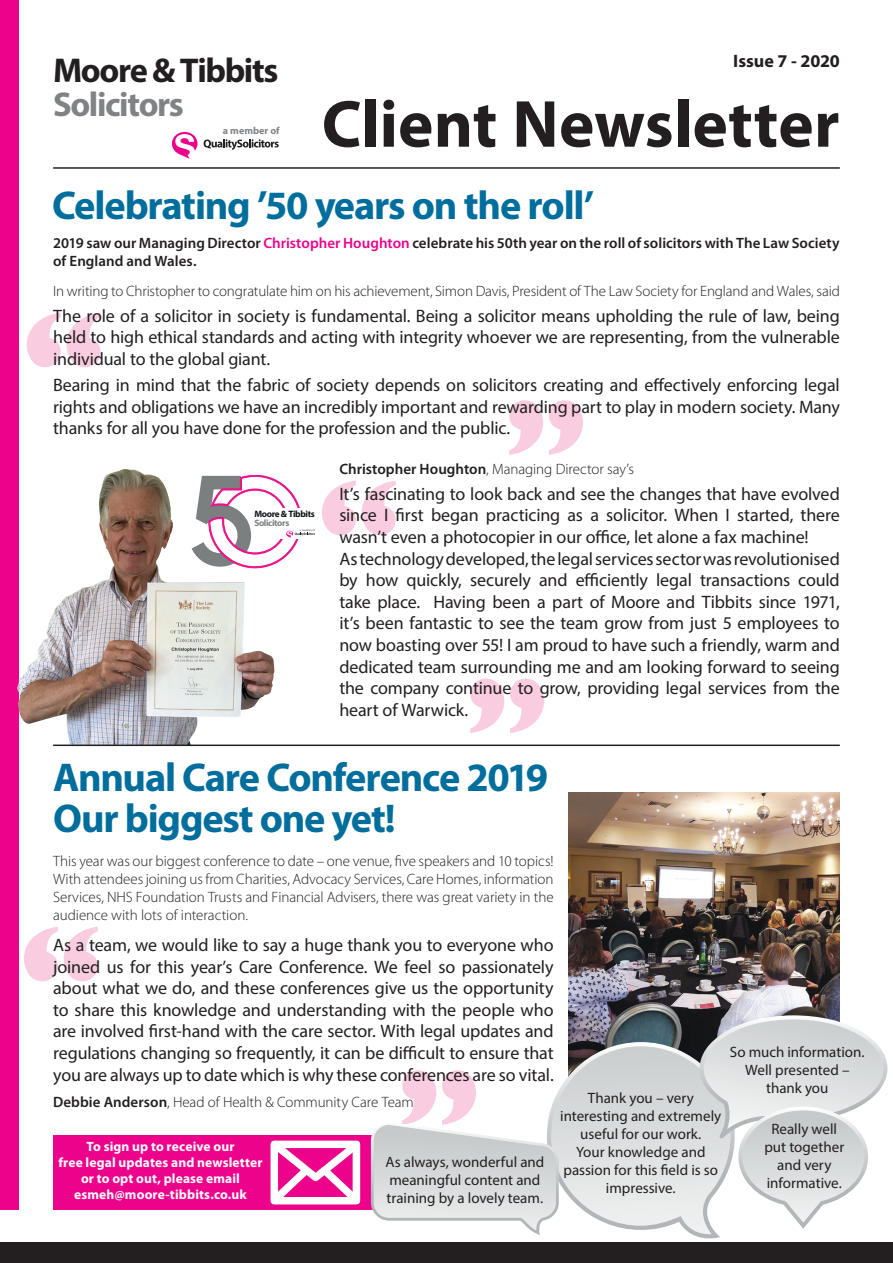
<style>
.page{position:relative;width:893px;height:1263px;background:#fff}
.page>*{position:absolute;margin:0;border:0;box-sizing:border-box;transform-origin:0 0}
.t1{font:700 147.9px "Gill Sans";color:#f9ccdf}
.t2{font:700 67.2px "Myriad Pro";color:#231f20}
.t3{font:700 40.35px/40.3px "Myriad Pro";letter-spacing:-.03em;color:#006e9d}
.t4{font:700 34.5px "Myriad Pro";letter-spacing:-.04em;color:#231f20}
.t5{font:700 34.5px "Myriad Pro";letter-spacing:-.04em;color:#808285}
.t6{font:18px/21.6px "Myriad Pro";letter-spacing:-.01em;color:#231f20;text-align:justify}
.t7{font:700 18px "Myriad Pro";letter-spacing:-.005em;color:#231f20}
.t8{font:300 15px/18px "Myriad Pro";letter-spacing:-.005em;color:#231f20;text-align:justify}
.t9{font:15px/18px "Myriad Pro";color:#231f20;text-align:center}
.t10{font:600 15px/18px "Myriad Pro";color:#231f20}
.t11{font:700 13.5px/16.2px "Myriad Pro";letter-spacing:.01em;color:#fff;text-align:center}
.t12{font:700 10.2px "Myriad Pro";color:#808285}
.t13{font:700 9.3px "Myriad Pro";letter-spacing:-.04em;color:#101315}
.t14{font:700 9.3px "Myriad Pro";letter-spacing:-.04em;color:#7c7f80}
.t15{font:700 2.7px "Myriad Pro";color:#7c7f80}
.s1{color:#ed028c}
.s2{font-weight:600}
</style>
<div class="page">
<div style="left:0;top:0;width:18px;height:1210px;background:#ed028c"></div>
<div style="left:0;top:1242px;width:893px;height:21px;background:#231f20"></div>
<svg style="left:172px;top:132px;width:25px;height:27px"></svg>
<svg style="left:204px;top:139px;width:75px;height:11px"></svg>
<hr style="left:53px;top:167px;width:787px;height:2px;background:#231f20">
<div style="left:53px;top:1135px;width:331px;height:75px;background:#ed028c"></div>
<svg style="left:271px;top:1140px;width:89px;height:64px"></svg>
<img style="left:17px;top:469px;width:258px;height:276px">
<svg style="left:192px;top:475px;width:123px;height:93px"></svg>
<hr style="left:53px;top:744px;width:787px;height:2px;background:#231f20">
<img style="left:568px;top:792px;width:272px;height:223px">
<svg style="left:371px;top:1015px;width:516px;height:224px"></svg>
<h3 class="t4" style="left:53px;top:48px;width:227px">Moore &amp; Tibbits</h3>
<h3 class="t5" style="left:53px;top:81px;width:132px">Solicitors</h3>
<p class="t12" style="left:223px;top:124px;width:58px">a member of</p>
<p class="t7" style="left:733px;top:51px;width:108px">Issue 7 - 2020</p>
<h2 class="t2" style="left:322px;top:86px;width:519px">Client Newsletter</h2>
<h3 class="t3" style="left:52px;top:186px;width:544px">Celebrating ’50 years on the roll’</h3>
<p class="t10" style="left:53px;top:233px;width:788px">2019 saw our Managing Director <span class="s1">Christopher Houghton</span> celebrate his 50th year on the roll of solicitors with The Law Society of England and Wales.</p>
<p class="t8" style="left:53px;top:282px;width:788px">In writing to Christopher to congratulate him on his achievement, Simon Davis, President of The Law Society for England and Wales, said</p>
<p class="t6" style="left:53px;top:305px;width:788px">The role of a solicitor in society is fundamental. Being a solicitor means upholding the rule of law, being held to high ethical standards and acting with integrity whoever we are representing, from the vulnerable individual to the global giant.</p>
<p class="t6" style="left:53px;top:374px;width:788px">Bearing in mind that the fabric of society depends on solicitors creating and effectively enforcing legal rights and obligations we have an incredibly important and rewarding part to play in modern society. Many thanks for all you have done for the profession and the public.</p>
<h1 class="t1" style="left:21px;top:247px;width:85px">“</h1>
<h1 class="t1" style="left:505px;top:334px;width:85px">”</h1>
<p class="t8" style="left:339px;top:460px;width:296px"><span class="s2">Christopher Houghton</span>, Managing Director say’s</p>
<p class="t6" style="left:339px;top:483px;width:502px;text-align:left">It’s fascinating to look back and see the changes that have evolved since I first began practicing as a solicitor. When I started, there wasn’t even a photocopier in our office, let alone a fax machine!<br>As technology developed, the legal services sector was revolutionised by how quickly, securely and efficiently legal transactions could take place. Having been a part of Moore and Tibbits since 1971, it’s been fantastic to see the team grow from just 5 employees to now boasting over 55! I am proud to have such a friendly, warm and dedicated team surrounding me and am looking forward to seeing the company continue to grow, providing legal services from the heart of Warwick.</p>
<h1 class="t1" style="left:316px;top:415px;width:85px">“</h1>
<p class="t13" style="left:254px;top:508px;width:62px">Moore &amp; Tibbits</p>
<p class="t14" style="left:254px;top:517px;width:37px">Solicitors</p>
<p class="t15" style="left:300px;top:529px;width:17px">a member of</p>
<h1 class="t1" style="left:466px;top:613px;width:85px">”</h1>
<h3 class="t3" style="left:53px;top:758px;width:497px">Annual Care Conference 2019<br>Our biggest one yet!</h3>
<p class="t8" style="left:53px;top:852px;width:502px">This year was our biggest conference to date – one venue, five speakers and 10 topics!<br>With attendees joining us from Charities, Advocacy Services, Care Homes, information Services, NHS Foundation Trusts and Financial Advisers, there was great variety in the audience with lots of interaction.</p>
<h1 class="t1" style="left:18px;top:861px;width:85px">“</h1>
<p class="t6" style="left:53px;top:934px;width:502px">As a team, we would like to say a huge thank you to everyone who joined us for this year’s Care Conference. We feel so passionately about what we do, and these conferences give us the opportunity to share this knowledge and understanding with the people who are involved first-hand with the care sector. With legal updates and regulations changing so frequently, it can be difficult to ensure that you are always up to date which is why these conferences are so vital.</p>
<p class="t8" style="left:53px;top:1093px;width:362px"><span class="s2">Debbie Anderson</span>, Head of Health &amp; Community Care Team</p>
<p class="t9" style="left:560px;top:1088px;width:163px">Thank you – very interesting and extremely useful for our work.<br>Your knowledge and passion for this field is so impressive.</p>
<h1 class="t1" style="left:398px;top:1004px;width:85px">”</h1>
<p class="t11" style="left:58px;top:1138px;width:206px">To sign up to receive our<br>free legal updates and newsletter or to opt out, please email esmeh@moore-tibbits.co.uk</p>
<p class="t9" style="left:385px;top:1153px;width:161px;text-align:left">As always, wonderful and meaningful content and training by a lovely team.</p>
<p class="t9" style="left:730px;top:1042px;width:136px">So much information.<br>Well presented – thank you</p>
<p class="t9" style="left:764px;top:1120px;width:81px">Really well put together and very informative.</p>
</div>
